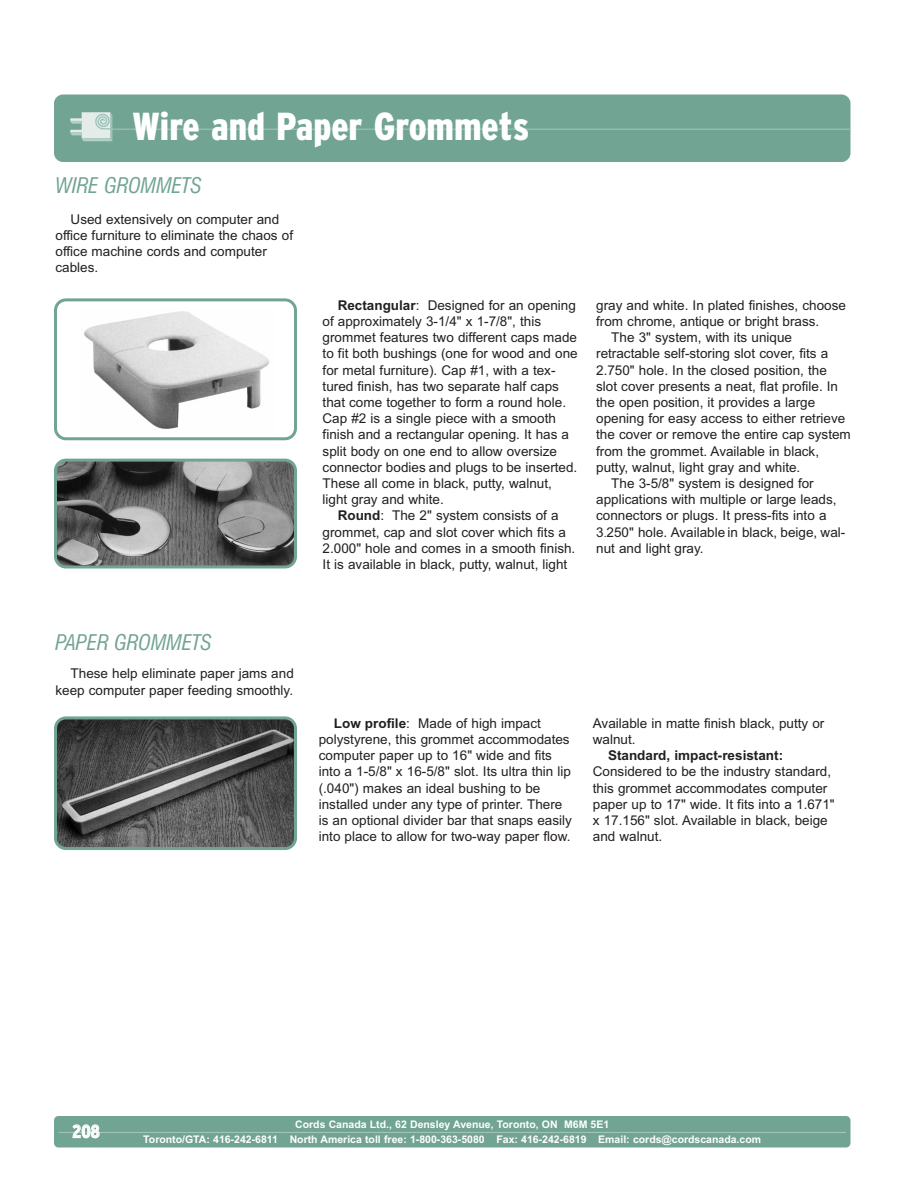
<style>
.page{position:relative;width:918px;height:1188px;background:#fff}
.page>*{position:absolute;margin:0;border:0;box-sizing:border-box;transform-origin:0 0}
.t1{font:900 condensed 39px "Interstate";color:#fff}
.t2{font:italic condensed 21px "Swiss 721 BT";color:#71a492}
.t3{font:700 condensed 18px "Interstate";color:#fff}
.t4{font:13.5px/16.2px "Arial";color:#231f20}
.t5{font:700 13.5px "Arial";color:#231f20}
.t6{font:700 10.5px/15px "Arial";color:#fff;text-align:center}
.s1{font-weight:700}
.s2{font-size:10.5px}
</style>
<div class="page">
<svg style="left:54px;top:298px;width:243px;height:142px"></svg>
<svg style="left:54px;top:459px;width:243px;height:109px;background:#6e7170"></svg>
<svg style="left:54px;top:716px;width:243px;height:134px;background:#555957"></svg>
<div style="left:54px;top:94px;width:796px;height:68px;background:#71a492;border-radius:9px"></div>
<hr style="left:108px;top:129px;width:742px;height:1px;background:#a3c3b8">
<svg style="left:70px;top:112px;width:43px;height:29px"></svg>
<div style="left:54px;top:1116px;width:796px;height:32px;background:#71a492;border-radius:4px"></div>
<hr style="left:58px;top:1132px;width:788px;height:1px;background:#a3c3b8">
<h1 class="t1" style="left:132px;top:111px;width:399px">Wire and Paper Grommets</h1>
<h2 class="t2" style="left:56px;top:176px;width:148px">WIRE GROMMETS</h2>
<p class="t4" style="left:56px;top:212px;width:239px;text-indent:15px">Used extensively on computer and office furniture to eliminate the chaos of office machine cords and computer cables.</p>
<h2 class="t2" style="left:56px;top:634px;width:158px">PAPER GROMMETS</h2>
<p class="t4" style="left:56px;top:667px;width:240px;text-align:right">These help eliminate paper jams and keep computer paper feeding smoothly.</p>
<p class="t4" style="left:323px;top:298px;width:257px;text-indent:15px"><span class="s1">Rectangular</span>: Designed for an opening of approximately 3-1/4" x 1-7/8", this grommet features two different caps made to fit both bushings (one for wood and one for metal furniture). Cap #1, with a tex&shy;tured finish, has two separate half caps that come together to form a round hole.<br>Cap #2 is a single piece with a smooth finish and a rectangular opening. It has a split body on one end to allow oversize connector bodies and plugs to be inserted.<br>These all come in black, putty, walnut, light gray and white.</p>
<p class="t4" style="left:323px;top:509px;width:254px;text-indent:15px"><span class="s1">Round</span>: The 2" system consists of a grommet, cap and slot cover which fits a 2.000" hole and comes in a smooth finish.<br>It is available in black, putty, walnut, light</p>
<p class="t4" style="left:596px;top:298px;width:251px">gray and white. In plated finishes, choose</p>
<p class="t4" style="left:596px;top:314px;width:225px">from chrome, antique or bright brass.</p>
<p class="t4" style="left:611px;top:331px;width:182px">The 3" system, with its unique</p>
<p class="t4" style="left:596px;top:347px;width:234px">retractable self-storing slot cover, fits a</p>
<p class="t4" style="left:596px;top:363px;width:232px">2.750" hole. In the closed position, the</p>
<p class="t4" style="left:596px;top:379px;width:243px">slot cover presents a neat, flat profile. In</p>
<p class="t4" style="left:596px;top:395px;width:221px">the open position, it provides a large</p>
<p class="t4" style="left:596px;top:412px;width:251px">opening for easy access to either retrieve</p>
<p class="t4" style="left:596px;top:428px;width:256px">the cover or remove the entire cap system</p>
<p class="t4" style="left:596px;top:444px;width:224px">from the grommet. Available in black,</p>
<p class="t4" style="left:596px;top:460px;width:206px">putty, walnut, light gray and white.</p>
<p class="t4" style="left:611px;top:476px;width:204px">The 3-5/8" system is designed for</p>
<p class="t4" style="left:596px;top:493px;width:242px">applications with multiple or large leads,</p>
<p class="t4" style="left:596px;top:509px;width:232px">connectors or plugs. It press-fits into a</p>
<p class="t4" style="left:596px;top:525px;width:251px">3<span class="s2">.</span>250" hole. Available in black, beige, wal-</p>
<p class="t4" style="left:596px;top:541px;width:109px">nut and light gray.</p>
<p class="t4" style="left:319px;top:716px;width:255px;text-indent:15px"><span class="s1">Low profile</span>: Made of high impact polystyrene, this grommet accommodates computer paper up to 16" wide and fits into a 1-5/8" x 16-5/8" slot. Its ultra thin lip (.040") makes an ideal bushing to be installed under any type of printer. There is an optional divider bar that snaps easily into place to allow for two-way paper flow.</p>
<p class="t4" style="left:593px;top:716px;width:233px">Available in matte finish black, putty or walnut.</p>
<p class="t5" style="left:608px;top:751px;width:177px">Standard, impact-resistant:</p>
<p class="t4" style="left:593px;top:765px;width:243px">Considered to be the industry standard, this grommet accommodates computer paper up to 17" wide. It fits into a 1.671" x 17.156" slot. Available in black, beige and walnut.</p>
<h3 class="t3" style="left:72px;top:1124px;width:29px">208</h3>
<p class="t6" style="left:143px;top:1118px;width:619px">Cords Canada Ltd., 62 Densley Avenue, Toronto, ON M6M 5E1<br>Toronto/GTA: 416-242-6811 North America toll free: 1-800-363-5080 Fax: 416-242-6819 Email: cords@cordscanada.com</p>
</div>
